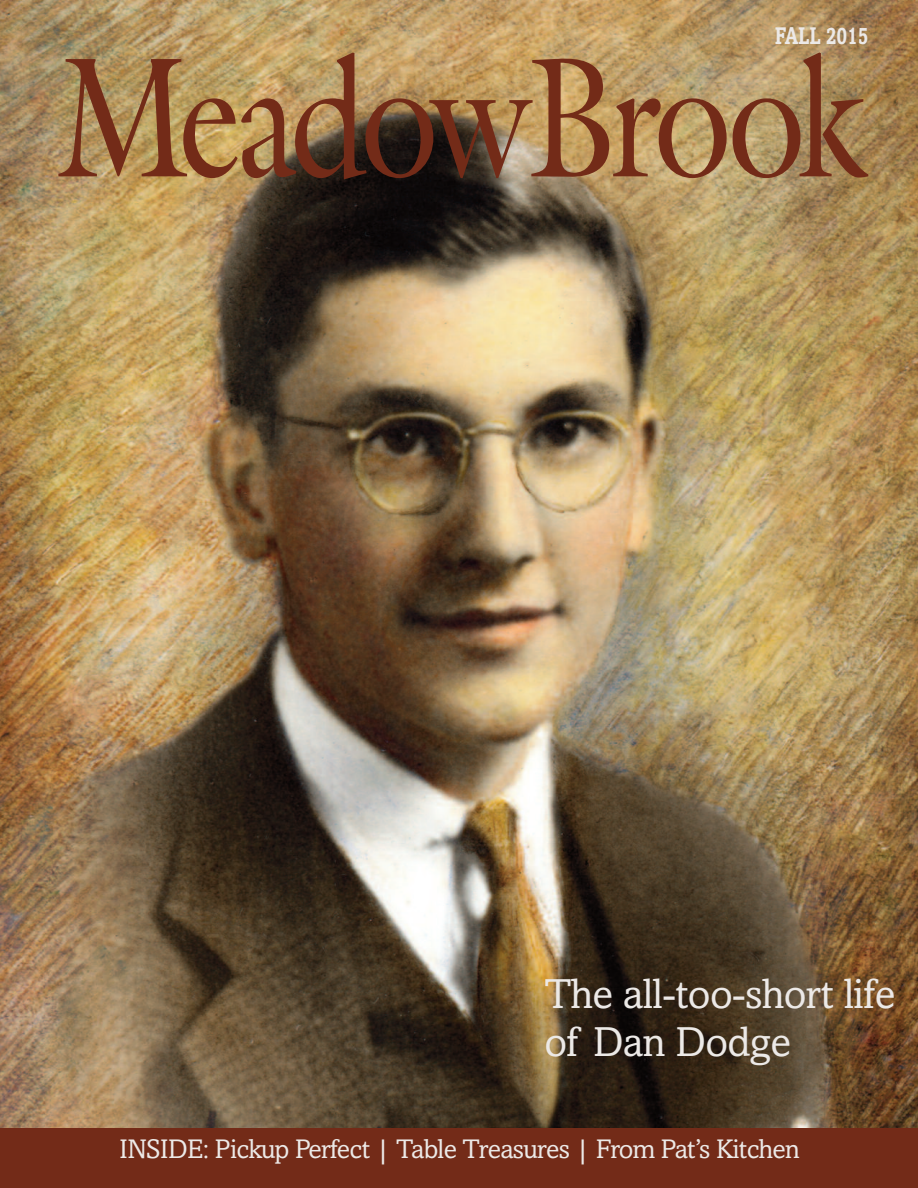
<style>
.page{position:relative;width:918px;height:1188px;background:#fff}
.page>*{position:absolute;margin:0;border:0;box-sizing:border-box;transform-origin:0 0}
.t1{font:172.5px "Galliard Std";letter-spacing:-.05em;color:#732b18;scale:.8 1}
.t2{font:42px/48px "Amasis";letter-spacing:-.015em;color:#ece9e7}
.t3{font:27px "Amasis";letter-spacing:-.025em;color:#ece9e7}
.t4{font:700 24px "Amasis";letter-spacing:-.01em;color:#ece9e7;scale:.8 1}
</style>
<div class="page">
<img style="left:0;top:0;width:918px;height:1128px">
<div style="left:0;top:1128px;width:918px;height:60px;background:#732b18"></div>
<p class="t4" style="left:775px;top:22px;width:119px">FALL 2015</p>
<h1 class="t1" style="left:56px;top:16px;width:1015px">MeadowBrook</h1>
<h2 class="t2" style="left:544px;top:970px;width:352px">The all-too-short life of Dan Dodge</h2>
<p class="t3" style="left:119px;top:1133px;width:682px">INSIDE: Pickup Perfect | Table Treasures | From Pat’s Kitchen</p>
</div>
